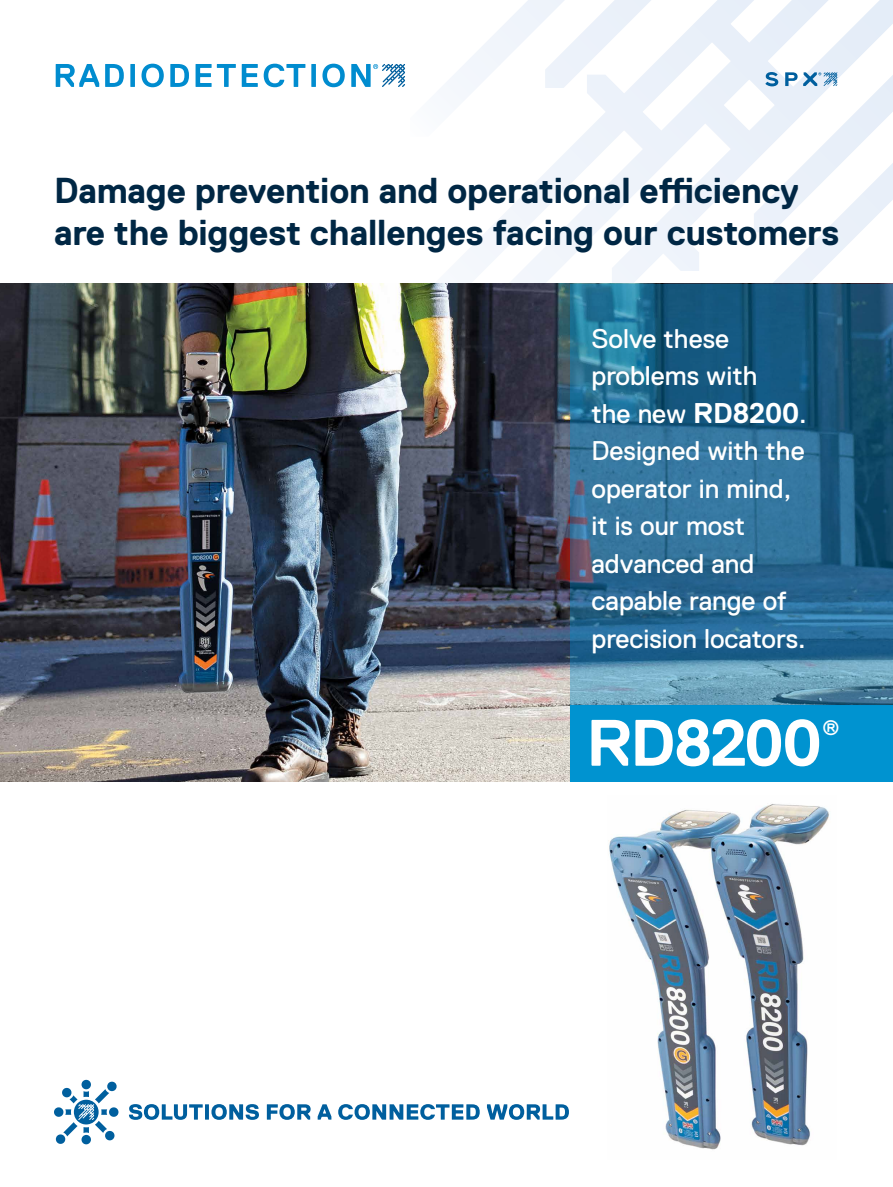
<style>
.page{position:relative;width:893px;height:1187px;background:#fff}
.page>*{position:absolute;margin:0;border:0;box-sizing:border-box;transform-origin:0 0}
.t1{font:700 36px/42px "Replica Std";letter-spacing:-.005em;color:#002744}
.t2{font:27px/37.5px "Replica Std";color:#fff}
.t3{font:21px "Replica Std";color:#fff}
.s1{font-weight:700;font-size:28.5px}
</style>
<div class="page">
<svg style="left:754px;top:271px;width:139px;height:13px"></svg>
<svg style="left:406px;top:271px;width:348px;height:13px"></svg>
<svg style="left:56px;top:64px;width:43px;height:23px"></svg>
<svg style="left:105px;top:64px;width:19px;height:23px"></svg>
<svg style="left:130px;top:64px;width:5px;height:23px"></svg>
<svg style="left:141px;top:64px;width:23px;height:23px"></svg>
<svg style="left:170px;top:64px;width:19px;height:23px"></svg>
<svg style="left:196px;top:64px;width:40px;height:23px"></svg>
<svg style="left:242px;top:64px;width:16px;height:23px"></svg>
<svg style="left:264px;top:64px;width:41px;height:23px"></svg>
<svg style="left:311px;top:64px;width:5px;height:23px"></svg>
<svg style="left:322px;top:64px;width:23px;height:23px"></svg>
<svg style="left:351px;top:0;width:542px;height:271px"></svg>
<img style="left:0;top:284px;width:570px;height:497px">
<svg style="left:129px;top:1104px;width:130px;height:15px"></svg>
<svg style="left:267px;top:1104px;width:44px;height:15px"></svg>
<svg style="left:318px;top:1104px;width:13px;height:15px"></svg>
<svg style="left:338px;top:1104px;width:142px;height:15px"></svg>
<svg style="left:487px;top:1104px;width:82px;height:15px"></svg>
<svg style="left:54px;top:1079px;width:64px;height:65px"></svg>
<div style="left:570px;top:705px;width:323px;height:76px;background:#0093d0"></div>
<svg style="left:591px;top:719px;width:38px;height:46px"></svg>
<svg style="left:635px;top:719px;width:184px;height:47px"></svg>
<svg style="left:570px;top:284px;width:323px;height:421px;background:#2c6b91"></svg>
<img style="left:608px;top:804px;width:221px;height:346px">
<h1 class="t1" style="left:54px;top:169px;width:787px">Damage prevention and operational efficiency are the biggest challenges facing our customers</h1>
<p class="t2" style="left:591px;top:319px;width:217px">Solve these problems with<br>the new <span class="s1">RD8200</span>.<br>Designed with the operator in mind, it is our most advanced and capable range of precision locators.</p>
<p class="t3" style="left:822px;top:716px;width:19px">®</p>
</div>
